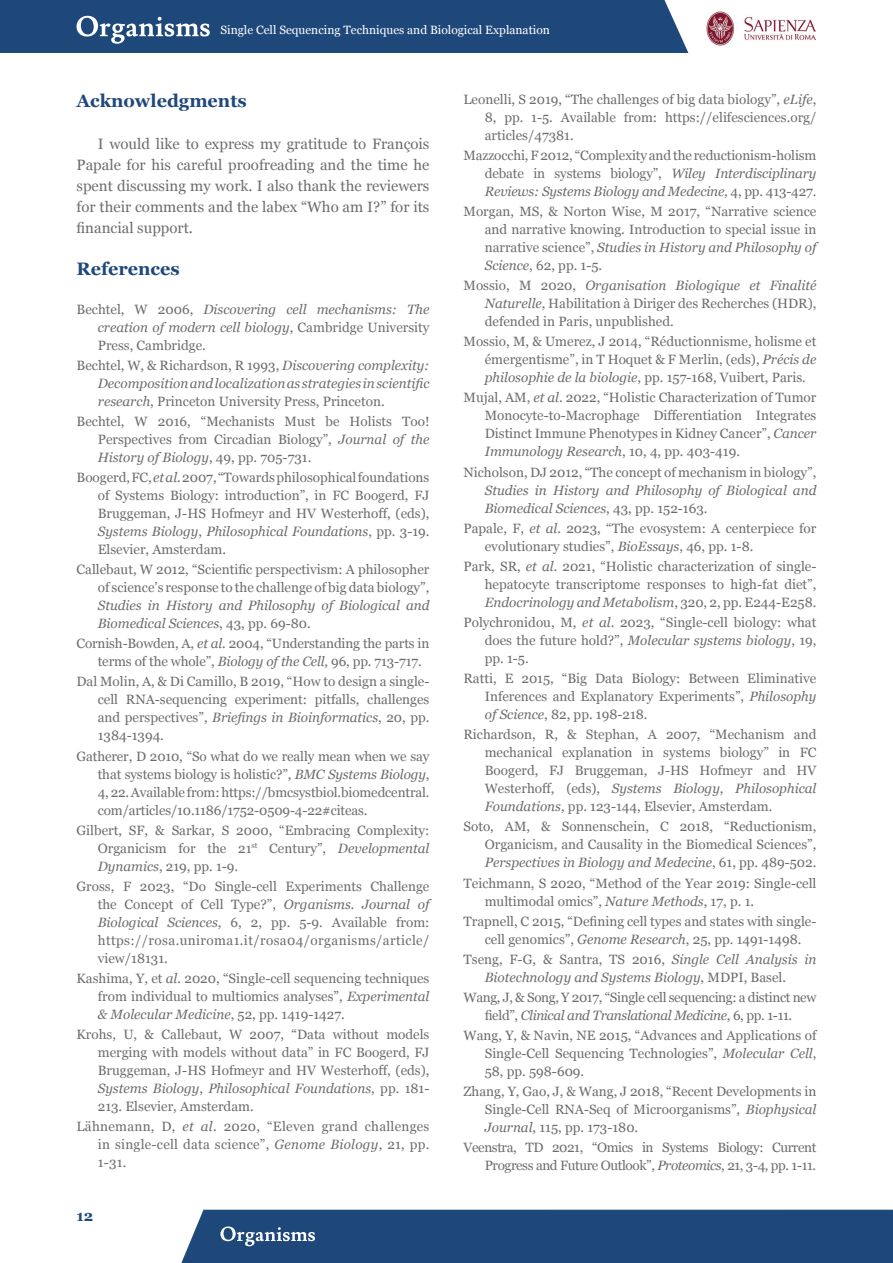
<style>
.page{position:relative;width:893px;height:1263px;background:#fff}
.page>*{position:absolute;margin:0;border:0;box-sizing:border-box;transform-origin:0 0}
.Paragraph_Title_Level_1{font:700 18px "Georgia";color:#1f487a}
.Testo__con_rientro{font:15px/20.9px "Georgia";color:#6c6d70;text-align:justify}
.t1{font:700 15px "Georgia";color:#1f487a}
.Testo_Bibliografia{font:13.5px/18px "Georgia";color:#6c6d70;text-align:justify}
.Testo_Bibliografia-2{font:italic 13.5px/18px "Georgia";color:#6c6d70;text-align:justify}
.Testo_Bibliografia-3{font:13.5px/18px "Georgia";letter-spacing:-.025em;color:#6c6d70;text-align:center}
.Testo_Bibliografia-4{font:13.5px/18px "Georgia";letter-spacing:-.03em;color:#6c6d70;text-align:right}
.t2{font:12px "Georgia";color:#fff}
.s1{font-style:normal}
.s2{font-style:italic}
</style>
<div class="page">
<img style="left:706px;top:11px;width:110px;height:35px">
<div style="left:0;top:0;width:688px;height:53px;background:#1f487a"></div>
<div style="left:181px;top:1210px;width:712px;height:53px;background:#1f487a"></div>
<p class="t2" style="left:221px;top:21px;width:331px">Single Cell Sequencing Techniques and Biological Explanation</p>
<p class="Paragraph_Title_Level_1" style="left:77px;top:87px;width:172px">Acknowledgments</p>
<p class="Testo__con_rientro" style="left:77px;top:133px;width:354px;text-indent:21px">I would like to express my gratitude to François Papale for his careful proofreading and the time he spent discussing my work. I also thank the reviewers for their comments and the labex “Who am I?” for its financial support.</p>
<p class="Paragraph_Title_Level_1" style="left:77px;top:255px;width:105px">References</p>
<p class="Testo_Bibliografia-2" style="left:98px;top:299px;width:333px;text-indent:-21px"><span class="s1">Bechtel, W 2006,</span> Discovering cell mechanisms: The creation of modern cell biology<span class="s1">, Cambridge University Press, Cambridge.</span></p>
<p class="Testo_Bibliografia-2" style="left:98px;top:355px;width:333px;text-indent:-21px"><span class="s1">Bechtel, W, &amp; Richardson, R 1993,</span> Discovering complexity:<br>Decomposition and localization as strategies in scientific research<span class="s1">, Princeton University Press, Princeton.</span></p>
<p class="Testo_Bibliografia" style="left:98px;top:412px;width:333px;text-indent:-21px">Bechtel, W 2016, “Mechanists Must be Holists Too!<br>Perspectives from Circadian Biology”, <span class="s2">Journal of the History of Biology</span>, 49, pp. 705-731.</p>
<p class="Testo_Bibliografia" style="left:98px;top:468px;width:333px;text-indent:-21px">Boogerd, FC, <span class="s2">et al.</span> 2007, “Towards philosophical foundations of Systems Biology: introduction”, in FC Boogerd, FJ Bruggeman, J-HS Hofmeyr and HV Westerhoff, (eds), <span class="s2">Systems Biology</span>, <span class="s2">Philosophical Foundations</span>, pp. 3-19.<br>Elsevier, Amsterdam.</p>
<p class="Testo_Bibliografia" style="left:98px;top:560px;width:333px;text-indent:-21px">Callebaut, W 2012, “Scientific perspectivism: A philosopher of science’s response to the challenge of big data biology”, <span class="s2">Studies in History and Philosophy of Biological and Biomedical Sciences</span>, 43, pp. 69-80.</p>
<p class="Testo_Bibliografia" style="left:98px;top:634px;width:333px;text-indent:-21px">Cornish-Bowden, A, <span class="s2">et al.</span> 2004, “Understanding the parts in terms of the whole”, <span class="s2">Biology of the Cell</span>, 96, pp. 713-717.</p>
<p class="Testo_Bibliografia" style="left:98px;top:672px;width:333px;text-indent:-21px">Dal Molin, A, &amp; Di Camillo, B 2019, “How to design a single&shy;cell RNA-sequencing experiment: pitfalls, challenges and perspectives”, <span class="s2">Briefings in Bioinformatics</span>, 20, pp.<br>1384-1394.</p>
<p class="Testo_Bibliografia" style="left:98px;top:746px;width:333px;text-indent:-21px">Gatherer, D 2010, “So what do we really mean when we say that systems biology is holistic?”, <span class="s2">BMC Systems Biology</span>, 4, 22. Available from: https://bmcsystbiol.biomedcentral. com/articles/10.1186/1752-0509-4-22#citeas.</p>
<p class="Testo_Bibliografia" style="left:98px;top:820px;width:333px;text-indent:-21px">Gilbert, SF, &amp; Sarkar, S 2000, “Embracing Complexity:<br>Organicism for the 21<sup>st</sup> Century”, <span class="s2">Developmental Dynamics</span>, 219, pp. 1-9.</p>
<p class="Testo_Bibliografia" style="left:98px;top:876px;width:333px;text-indent:-21px">Gross, F 2023, “Do Single-cell Experiments Challenge the Concept of Cell Type?”, <span class="s2">Organisms. Journal of Biological Sciences</span>, 6, 2, pp. 5-9. Available from: https://rosa.uniroma1.it/rosa04/organisms/article/ view/18131.</p>
<p class="Testo_Bibliografia" style="left:98px;top:969px;width:333px;text-indent:-21px">Kashima, Y, et <span class="s2">al.</span> 2020, “Single-cell sequencing techniques from individual to multiomics analyses”, <span class="s2">Experimental &amp; Molecular Medicine</span>, 52, pp. 1419-1427.</p>
<p class="Testo_Bibliografia" style="left:98px;top:1025px;width:333px;text-indent:-21px">Krohs, U, &amp; Callebaut, W 2007, “Data without models merging with models without data” in FC Boogerd, FJ Bruggeman, J-HS Hofmeyr and HV Westerhoff, (eds), <span class="s2">Systems Biology</span>, <span class="s2">Philosophical Foundations</span>, pp. 181- 213. Elsevier, Amsterdam.</p>
<p class="Testo_Bibliografia" style="left:98px;top:1117px;width:333px;text-indent:-21px">Lähnemann, D, <span class="s2">et al</span>. 2020, “Eleven grand challenges in single-cell data science”, <span class="s2">Genome Biology</span>, 21, pp.<br>1-31.</p>
<p class="t1" style="left:77px;top:1205px;width:18px">12</p>
<p class="Testo_Bibliografia" style="left:485px;top:90px;width:333px;text-indent:-21px">Leonelli, S 2019, “The challenges of big data biology”, <span class="s2">eLife</span>, 8, pp. 1-5. Available from: https://elifesciences.org/ articles/47381.</p>
<p class="Testo_Bibliografia" style="left:485px;top:146px;width:333px;text-indent:-21px">Mazzocchi, F 2012, “Complexity and the reductionism-holism debate in systems biology”, <span class="s2">Wiley Interdisciplinary Reviews: Systems Biology and Medecine</span>, 4, pp. 413-427.</p>
<p class="Testo_Bibliografia" style="left:485px;top:202px;width:333px;text-indent:-21px">Morgan, MS, &amp; Norton Wise, M 2017, “Narrative science and narrative knowing. Introduction to special issue in narrative science”, <span class="s2">Studies in History and Philosophy of Science</span>, 62, pp. 1-5.</p>
<p class="Testo_Bibliografia" style="left:485px;top:276px;width:333px;text-indent:-21px">Mossio, M 2020, <span class="s2">Organisation Biologique et Finalité Naturelle</span>, Habilitation à Diriger des Recherches (HDR), defended in Paris, unpublished.</p>
<p class="Testo_Bibliografia" style="left:485px;top:332px;width:333px;text-indent:-21px">Mossio, M, &amp; Umerez, J 2014, “Réductionnisme, holisme et émergentisme”, in T Hoquet &amp; F Merlin, (eds), <span class="s2">Précis de philosophie de la biologie</span>, pp. 157-168, Vuibert, Paris.</p>
<p class="Testo_Bibliografia" style="left:485px;top:388px;width:333px;text-indent:-21px">Mujal, AM, <span class="s2">et al</span>. 2022, “Holistic Characterization of Tumor Monocyte-to-Macrophage Differentiation Integrates Distinct Immune Phenotypes in Kidney Cancer”, <span class="s2">Cancer Immunology Research</span>, 10, 4, pp. 403-419.</p>
<p class="Testo_Bibliografia" style="left:485px;top:462px;width:333px;text-indent:-21px">Nicholson, DJ 2012, “The concept of mechanism in biology”, <span class="s2">Studies in History and Philosophy of Biological and Biomedical Sciences</span>, 43, pp. 152-163.</p>
<p class="Testo_Bibliografia" style="left:485px;top:518px;width:333px;text-indent:-21px">Papale, F, <span class="s2">et al.</span> 2023, “The evosystem: A centerpiece for evolutionary studies”, <span class="s2">BioEssays</span>, 46, pp. 1-8.</p>
<p class="Testo_Bibliografia" style="left:485px;top:557px;width:333px;text-indent:-21px">Park, SR, <span class="s2">et al.</span> 2021, “Holistic characterization of single&shy;hepatocyte transcriptome responses to high-fat diet”, <span class="s2">Endocrinology and Metabolism</span>, 320, 2, pp. E244-E258.</p>
<p class="Testo_Bibliografia" style="left:485px;top:613px;width:333px;text-indent:-21px">Polychronidou, M, <span class="s2">et al</span>. 2023, “Single-cell biology: what does the future hold?”, <span class="s2">Molecular systems biology</span>, 19, pp. 1-5.</p>
<p class="Testo_Bibliografia" style="left:485px;top:669px;width:333px;text-indent:-21px">Ratti, E 2015, “Big Data Biology: Between Eliminative Inferences and Explanatory Experiments”, <span class="s2">Philosophy of Science</span>, 82, pp. 198-218.</p>
<p class="Testo_Bibliografia" style="left:485px;top:725px;width:333px;text-indent:-21px">Richardson, R, &amp; Stephan, A 2007, “Mechanism and mechanical explanation in systems biology” in FC Boogerd, FJ Bruggeman, J-HS Hofmeyr and HV Westerhoff, (eds), <span class="s2">Systems Biology</span>, <span class="s2">Philosophical Foundations</span>, pp. 123-144, Elsevier, Amsterdam.</p>
<p class="Testo_Bibliografia" style="left:485px;top:817px;width:333px;text-indent:-21px">Soto, AM, &amp; Sonnenschein, C 2018, “Reductionism, Organicism, and Causality in the Biomedical Sciences”, <span class="s2">Perspectives in Biology and Medecine</span>, 61, pp. 489-502.</p>
<p class="Testo_Bibliografia" style="left:485px;top:873px;width:333px;text-indent:-21px">Teichmann, S 2020, “Method of the Year 2019: Single-cell multimodal omics”, <span class="s2">Nature Methods</span>, 17, p. 1.</p>
<p class="Testo_Bibliografia" style="left:463px;top:911px;width:354px;text-align:center">Trapnell, C 2015, “Defining cell types and states with single&shy;cell genomics”, <span class="s2">Genome Research</span>, 25, pp. 1491-1498.</p>
<p class="Testo_Bibliografia-2" style="left:485px;top:949px;width:333px;text-indent:-21px"><span class="s1">Tseng, F-G, &amp; Santra, TS 2016,</span> Single Cell Analysis in<br>Biotechnology and Systems Biology<span class="s1">, MDPI, Basel.</span></p>
<p class="Testo_Bibliografia-3" style="left:463px;top:988px;width:354px">Wang, J, &amp; Song, Y 2017, “Single cell sequencing: a distinct new field”, <span class="s2">Clinical and Translational Medicine</span>, 6, pp. 1-11.</p>
<p class="Testo_Bibliografia" style="left:485px;top:1026px;width:333px;text-indent:-21px">Wang, Y, &amp; Navin, NE 2015, “Advances and Applications of Single-Cell Sequencing Technologies”, <span class="s2">Molecular Cell</span>, 58, pp. 598-609.</p>
<p class="Testo_Bibliografia" style="left:485px;top:1082px;width:333px;text-indent:-21px">Zhang, Y, Gao, J, &amp; Wang, J 2018, “Recent Developments in Single-Cell RNA-Seq of Microorganisms”, <span class="s2">Biophysical Journal</span>, 115, pp. 173-180.</p>
<p class="Testo_Bibliografia-4" style="left:463px;top:1138px;width:354px">Veenstra, TD 2021, “Omics in Systems Biology: Current<br>Progress and Future Outlook”, <span class="s2">Proteomics</span>, 21, 3-4, pp. 1-11.</p>
</div>
